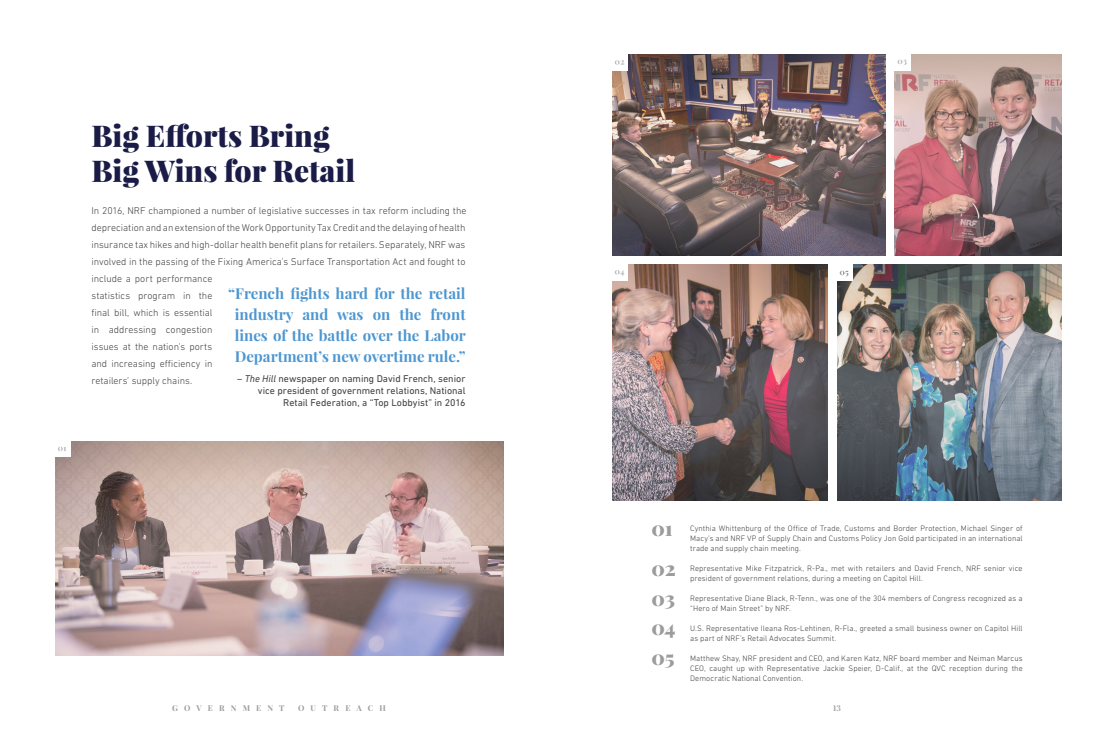
<style>
.page{position:relative;width:1116px;height:756px;background:#fff}
.page>*{position:absolute;margin:0;border:0;box-sizing:border-box;transform-origin:0 0}
.t1{font:900 30px/35px "Playfair Display";color:#1a1c47}
.t2{font:900 20px/39.4px "Playfair Display";color:#9b9c9c}
.t3{font:700 15px/21px "Playfair Display";color:#4c96d1;text-align:center}
.t4{font:300 10px/17px "DIN Next LT Pro";color:#414042}
.t5{font:10px/12px "DIN Next LT Pro";color:#414042;text-align:right}
.t6{font:300 8px/10px "DIN Next LT Pro";letter-spacing:.01em;color:#414042}
.t7{font:700 8px "Playfair Display";letter-spacing:.76em;color:#9b9c9c}
.s1{font-style:italic}
</style>
<div class="page">
<img style="left:612px;top:54px;width:273px;height:202px">
<img style="left:837px;top:265px;width:225px;height:235px">
<img style="left:55px;top:441px;width:449px;height:215px">
<div style="left:54px;top:440px;width:17px;height:17px;background:#fff"></div>
<svg style="left:58px;top:447px;width:8px;height:4px"></svg>
<img style="left:895px;top:54px;width:167px;height:202px">
<img style="left:612px;top:265px;width:215px;height:235px">
<div style="left:611px;top:264px;width:17px;height:17px;background:#fff"></div>
<svg style="left:615px;top:270px;width:9px;height:6px"></svg>
<div style="left:894px;top:54px;width:17px;height:17px;background:#fff"></div>
<svg style="left:898px;top:60px;width:9px;height:5px"></svg>
<div style="left:611px;top:54px;width:17px;height:17px;background:#fff"></div>
<svg style="left:615px;top:60px;width:9px;height:5px"></svg>
<div style="left:836px;top:264px;width:17px;height:17px;background:#fff"></div>
<svg style="left:840px;top:271px;width:9px;height:5px"></svg>
<h1 class="t1" style="left:91px;top:118px;width:265px">Big Efforts Bring<br>Big Wins for Retail</h1>
<p class="t4" style="left:91px;top:202px;width:377px">In 2016, NRF championed a number of legislative successes in tax reform including the depreciation and an extension of the Work Opportunity Tax Credit and the delaying of health insurance tax hikes and high-dollar health benefit plans for retailers. Separately, NRF was involved in the passing of the Fixing America’s Surface Transportation Act and fought to include a port performance<br>statistics program in the<br>final bill, which is essential<br>in addressing congestion<br>issues at the nation’s ports<br>and increasing efficiency in<br>retailers’ supply chains.</p>
<h3 class="t3" style="left:228px;top:282px;width:239px">“French fights hard for the retail industry and was on the front lines of the battle over the Labor<br>Department’s new overtime rule.”</h3>
<p class="t5" style="left:237px;top:373px;width:230px">– <span class="s1">The Hill</span> newspaper on naming David French, senior vice president of government relations, National<br>Retail Federation, a “Top Lobbyist” in 2016</p>
<h2 class="t2" style="left:651px;top:509px;width:26px">01<br>02</h2>
<h2 class="t2" style="left:651px;top:583px;width:26px;line-height:28.9px">03<br>04</h2>
<h2 class="t2" style="left:651px;top:638px;width:25px">05</h2>
<p class="t6" style="left:690px;top:523px;width:334px;text-align:justify">Cynthia Whittenburg of the Office of Trade, Customs and Border Protection, Michael Singer of Macy’s and NRF VP of Supply Chain and Customs Policy Jon Gold participated in an international trade and supply chain meeting.</p>
<p class="t6" style="left:690px;top:563px;width:334px">Representative Mike Fitzpatrick, R-Pa., met with retailers and David French, NRF senior vice president of government relations, during a meeting on Capitol Hill.</p>
<p class="t6" style="left:690px;top:593px;width:334px">Representative Diane Black, R-Tenn., was one of the 304 members of Congress recognized as a “Hero of Main Street” by NRF.</p>
<p class="t6" style="left:690px;top:623px;width:334px">U.S. Representative Ileana Ros-Lehtinen, R-Fla., greeted a small business owner on Capitol Hill as part of NRF’s Retail Advocates Summit.</p>
<p class="t6" style="left:690px;top:653px;width:334px;text-align:justify">Matthew Shay, NRF president and CEO, and Karen Katz, NRF board member and Neiman Marcus CEO, caught up with Representative Jackie Speier, D-Calif., at the QVC reception during the Democratic National Convention.</p>
<p class="t7" style="left:172px;top:703px;width:114px">GOVERNMENT</p>
<p class="t7" style="left:298px;top:703px;width:89px">OUTREACH</p>
<p class="t7" style="left:833px;top:703px;width:9px">13</p>
</div>
